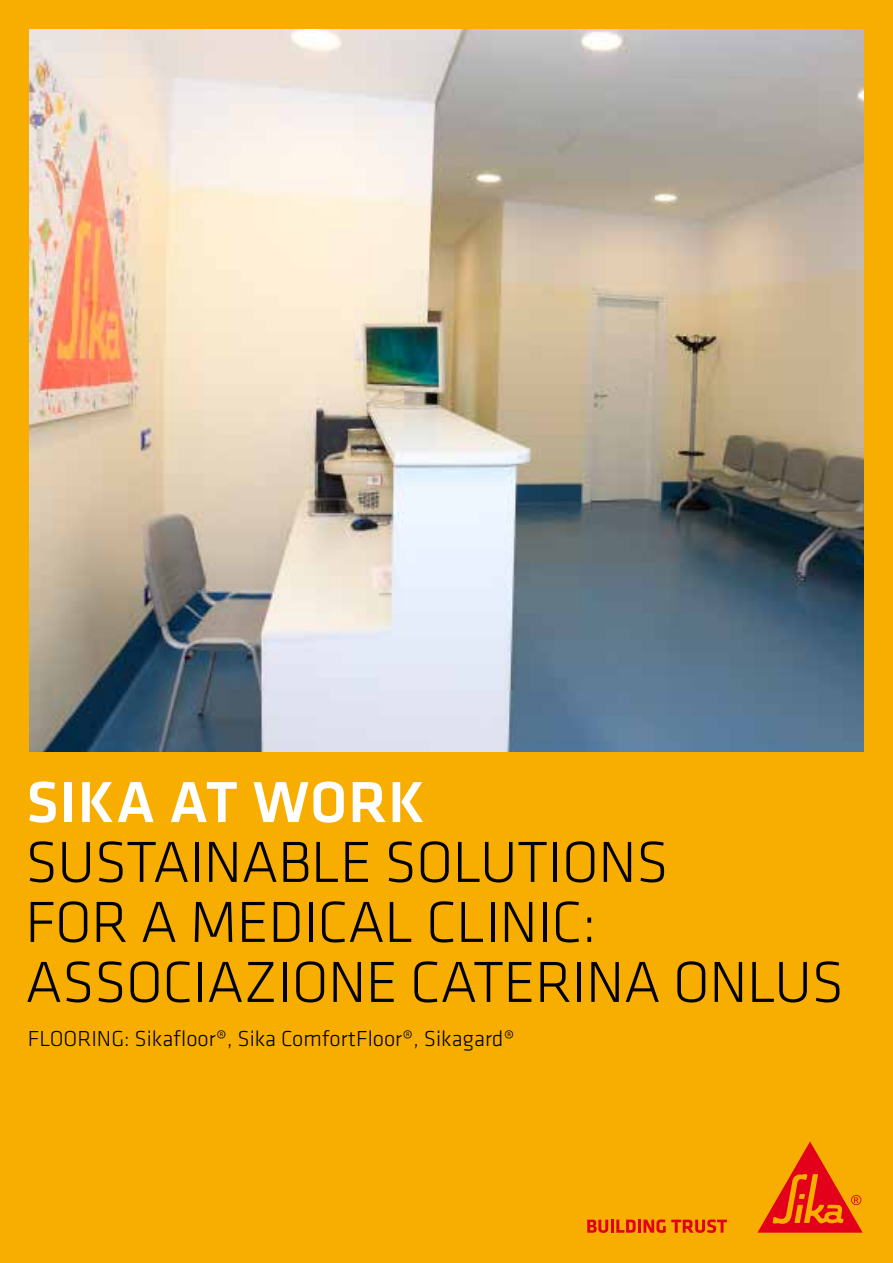
<style>
.page{position:relative;width:893px;height:1263px;background:#f8ae00}
.page>*{position:absolute;margin:0;border:0;box-sizing:border-box;transform-origin:0 0}
.t1{font:300 60px/60px "Klavika";letter-spacing:-.01em;color:#000}
.t2{font:500 60px "Klavika";letter-spacing:.015em;color:#fff}
.t3{font:300 22.5px "Klavika";color:#000}
</style>
<div class="page">
<svg style="left:587px;top:1219px;width:21px;height:14px"></svg>
<hr style="left:611px;top:1219px;width:3px;height:14px;background:#e2001a">
<svg style="left:616px;top:1219px;width:20px;height:14px"></svg>
<hr style="left:638px;top:1219px;width:3px;height:14px;background:#e2001a">
<svg style="left:643px;top:1219px;width:84px;height:14px"></svg>
<svg style="left:758px;top:1141px;width:105px;height:91px"></svg>
<img style="left:30px;top:30px;width:833px;height:722px">
<p class="t2" style="left:26px;top:761px;width:400px">SIKA AT WORK</p>
<p class="t1" style="left:25px;top:831px;width:820px">SUSTAINABLE SOLUTIONS<br>FOR A MEDICAL CLINIC:<br>ASSOCIAZIONE CATERINA ONLUS</p>
<p class="t3" style="left:28px;top:1024px;width:488px">FLOORING: Sikafloor®, Sika ComfortFloor®, Sikagard®</p>
</div>
